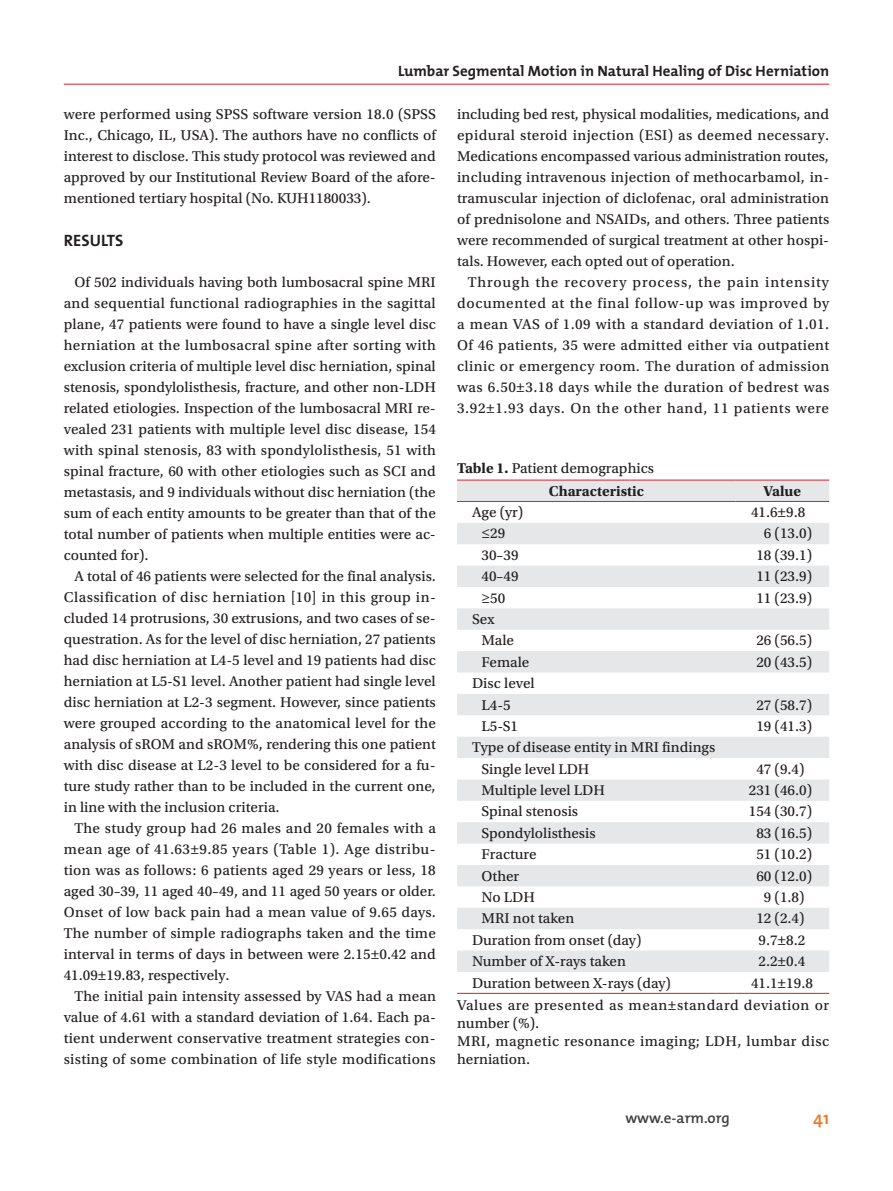
<style>
.page{position:relative;width:893px;height:1191px;background:#fff}
.page>*{position:absolute;margin:0;border:0;box-sizing:border-box;transform-origin:0 0}
.t1{font:600 18px "The Mix";color:#f47321}
.t2{font:700 16.5px "The Mix";color:#231f20}
.t3{font:15px/21px "Utopia Std Capt";color:#231f20;text-align:justify}
.t4{font:15px/18px "Utopia Std Capt";letter-spacing:.03em;color:#231f20}
.t5{font:700 15px "The Mix";color:#231f20}
.t6{font:15px/22.8px "Utopia Std Capt";letter-spacing:.035em;color:#231f20}
.t7{font:700 15px "Utopia Std";color:#231f20}
.t8{font:600 15px "The Mix";color:#3e3e3f}
.s1{font-family:"Utopia Std";font-weight:700}
</style>
<div class="page">
<hr style="left:64px;top:84px;width:765px;height:1px;background:#d1232a">
<svg style="left:457px;top:481px;width:372px;height:491px;fill:#e6e7e9"></svg>
<hr style="left:457px;top:480px;width:279px;height:1px;background:#d1232a">
<hr style="left:736px;top:480px;width:93px;height:1px;background:#d1232a">
<hr style="left:457px;top:501px;width:279px;height:1px;background:#d1232a">
<hr style="left:736px;top:501px;width:93px;height:1px;background:#d1232a">
<hr style="left:457px;top:993px;width:279px;height:1px;background:#d1232a">
<hr style="left:736px;top:993px;width:93px;height:1px;background:#d1232a">
<p class="t5" style="left:398px;top:59px;width:433px">Lumbar Segmental Motion in Natural Healing of Disc Herniation</p>
<p class="t3" style="left:64px;top:104px;width:374px">were performed using SPSS software version 18.0 (SPSS Inc., Chicago, IL, USA). The authors have no conflicts of interest to disclose. This study protocol was reviewed and approved by our Institutional Review Board of the afore&shy;mentioned tertiary hospital (No. KUH1180033).</p>
<p class="t2" style="left:64px;top:227px;width:61px">RESULTS</p>
<p class="t3" style="left:64px;top:272px;width:374px;text-indent:11px">Of 502 individuals having both lumbosacral spine MRI and sequential functional radiographies in the sagittal plane, 47 patients were found to have a single level disc herniation at the lumbosacral spine after sorting with exclusion criteria of multiple level disc herniation, spinal stenosis, spondylolisthesis, fracture, and other non-LDH related etiologies. Inspection of the lumbosacral MRI re&shy;vealed 231 patients with multiple level disc disease, 154 with spinal stenosis, 83 with spondylolisthesis, 51 with spinal fracture, 60 with other etiologies such as SCI and metastasis, and 9 individuals without disc herniation (the sum of each entity amounts to be greater than that of the total number of patients when multiple entities were ac&shy;counted for).</p>
<p class="t3" style="left:64px;top:566px;width:374px;text-indent:11px">A total of 46 patients were selected for the final analysis.<br>Classification of disc herniation [10] in this group in&shy;cluded 14 protrusions, 30 extrusions, and two cases of se&shy;questration. As for the level of disc herniation, 27 patients had disc herniation at L4-5 level and 19 patients had disc herniation at L5-S1 level. Another patient had single level disc herniation at L2-3 segment. However, since patients were grouped according to the anatomical level for the analysis of sROM and sROM%, rendering this one patient with disc disease at L2-3 level to be considered for a fu&shy;ture study rather than to be included in the current one, in line with the inclusion criteria.</p>
<p class="t3" style="left:64px;top:818px;width:374px;text-indent:11px">The study group had 26 males and 20 females with a mean age of 41.63±9.85 years (Table 1). Age distribu&shy;tion was as follows: 6 patients aged 29 years or less, 18 aged 30–39, 11 aged 40–49, and 11 aged 50 years or older.<br>Onset of low back pain had a mean value of 9.65 days.<br>The number of simple radiographs taken and the time interval in terms of days in between were 2.15±0.42 and 41.09±19.83, respectively.</p>
<p class="t3" style="left:64px;top:986px;width:374px;text-indent:11px">The initial pain intensity assessed by VAS had a mean value of 4.61 with a standard deviation of 1.64. Each pa&shy;tient underwent conservative treatment strategies con&shy;sisting of some combination of life style modifications</p>
<p class="t3" style="left:457px;top:104px;width:374px">including bed rest, physical modalities, medications, and epidural steroid injection (ESI) as deemed necessary.<br>Medications encompassed various administration routes, including intravenous injection of methocarbamol, in&shy;tramuscular injection of diclofenac, oral administration of prednisolone and NSAIDs, and others. Three patients were recommended of surgical treatment at other hospi&shy;tals. However, each opted out of operation.</p>
<p class="t3" style="left:457px;top:272px;width:374px;text-indent:11px">Through the recovery process, the pain intensity documented at the final follow-up was improved by a mean VAS of 1.09 with a standard deviation of 1.01.<br>Of 46 patients, 35 were admitted either via outpatient clinic or emergency room. The duration of admission was 6.50±3.18 days while the duration of bedrest was 3.92±1.93 days. On the other hand, 11 patients were</p>
<p class="t3" style="left:457px;top:458px;width:198px"><span class="s1">Table 1.</span> Patient demographics</p>
<p class="t7" style="left:549px;top:482px;width:97px">Characteristic</p>
<p class="t7" style="left:764px;top:482px;width:39px">Value</p>
<p class="t3" style="left:472px;top:502px;width:53px">Age (yr)</p>
<p class="t3" style="left:751px;top:502px;width:56px">41.6±9.8</p>
<p class="t3" style="left:482px;top:523px;width:25px">≤29</p>
<p class="t3" style="left:764px;top:523px;width:50px">6 (13.0)</p>
<p class="t3" style="left:482px;top:545px;width:38px">30–39</p>
<p class="t3" style="left:756px;top:545px;width:57px">18 (39.1)</p>
<p class="t3" style="left:482px;top:566px;width:38px">40–49</p>
<p class="t3" style="left:756px;top:566px;width:57px">11 (23.9)</p>
<p class="t3" style="left:482px;top:587px;width:25px">≥50</p>
<p class="t3" style="left:756px;top:587px;width:57px">11 (23.9)</p>
<p class="t3" style="left:482px;top:609px;width:34px;text-indent:-9px">Sex<br>Male</p>
<p class="t3" style="left:756px;top:630px;width:57px">26 (56.5)</p>
<p class="t3" style="left:482px;top:651px;width:49px">Female</p>
<p class="t3" style="left:756px;top:651px;width:57px">20 (43.5)</p>
<p class="t3" style="left:482px;top:673px;width:55px;line-height:21.5px;text-indent:-9px">Disc level<br>L4-5</p>
<p class="t3" style="left:756px;top:694px;width:57px">27 (58.7)</p>
<p class="t3" style="left:482px;top:716px;width:38px">L5-S1</p>
<p class="t3" style="left:756px;top:716px;width:57px">19 (41.3)</p>
<p class="t3" style="left:482px;top:737px;width:235px;text-indent:-9px">Type of disease entity in MRI findings<br>Single level LDH</p>
<p class="t3" style="left:756px;top:758px;width:50px">47 (9.4)</p>
<p class="t3" style="left:482px;top:780px;width:125px">Multiple level LDH</p>
<p class="t3" style="left:749px;top:780px;width:65px">231 (46.0)</p>
<p class="t3" style="left:482px;top:801px;width:98px">Spinal stenosis</p>
<p class="t3" style="left:749px;top:801px;width:65px">154 (30.7)</p>
<p class="t3" style="left:482px;top:822px;width:116px">Spondylolisthesis</p>
<p class="t3" style="left:756px;top:822px;width:57px">83 (16.5)</p>
<p class="t3" style="left:482px;top:844px;width:56px">Fracture</p>
<p class="t3" style="left:756px;top:844px;width:57px">51 (10.2)</p>
<p class="t3" style="left:482px;top:865px;width:39px">Other</p>
<p class="t3" style="left:756px;top:865px;width:57px">60 (12.0)</p>
<p class="t3" style="left:482px;top:887px;width:55px">No LDH</p>
<p class="t3" style="left:764px;top:887px;width:42px">9 (1.8)</p>
<p class="t3" style="left:482px;top:908px;width:94px">MRI not taken</p>
<p class="t3" style="left:756px;top:908px;width:50px">12 (2.4)</p>
<p class="t3" style="left:472px;top:929px;width:171px">Duration from onset (day)</p>
<p class="t3" style="left:758px;top:929px;width:48px">9.7±8.2</p>
<p class="t3" style="left:472px;top:951px;width:155px">Number of X-rays taken</p>
<p class="t3" style="left:758px;top:951px;width:48px">2.2±0.4</p>
<p class="t3" style="left:472px;top:972px;width:200px">Duration between X-rays (day)</p>
<p class="t6" style="left:457px;top:971px;width:374px;text-indent:294px">41.1±19.8<br>Values are presented as mean±standard deviation or</p>
<p class="t4" style="left:457px;top:1014px;width:374px">number (%).<br>MRI, magnetic resonance imaging; LDH, lumbar disc herniation.</p>
<p class="t8" style="left:625px;top:1105px;width:106px">www.e-arm.org</p>
<p class="t1" style="left:813px;top:1102px;width:17px">41</p>
</div>
